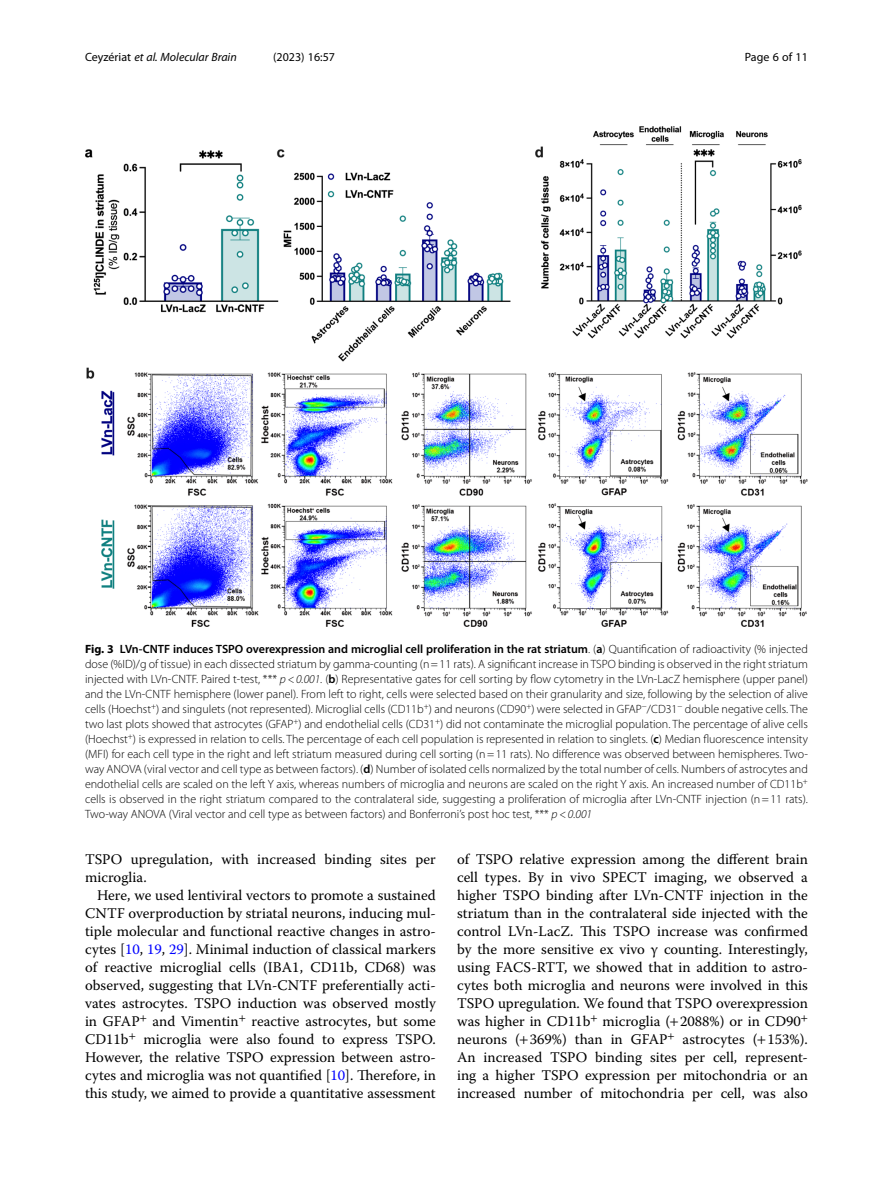
<style>
.page{position:relative;width:893px;height:1191px;background:#fff}
.page>*{position:absolute;margin:0;border:0;box-sizing:border-box;transform-origin:0 0}
.Body_Text_Indent{font:14.7px/18px "Warnock Pro";color:#000;text-align:justify}
.Body_Text{font:14.7px/18px "Warnock Pro";color:#000}
.Figure_Caption{font:300 12px/15px "Myriad Pro";color:#000;text-align:justify}
.t1{font:italic 12px "Myriad Pro";color:#000}
.t2{font:12px "Myriad Pro";color:#000}
.s1{font-style:normal}
.s2{font-weight:700}
.s3{font-weight:600}
.s4{font-style:italic}
.s5{color:#00f}
</style>
<div class="page">
<img style="left:85px;top:126px;width:723px;height:500px">
<p class="t1" style="left:85px;top:50px;width:153px"><span class="s1">Ceyzériat</span> et al. Molecular Brain</p>
<p class="t2" style="left:273px;top:50px;width:63px">(2023) 16:57</p>
<p class="t2" style="left:745px;top:50px;width:65px">Page 6 of 11</p>
<p class="Figure_Caption" style="left:85px;top:642px;width:724px"><span class="s2">Fig. 3</span> <span class="s3">LVn-CNTF induces TSPO overexpression and microglial cell proliferation in the rat striatum</span>. (<span class="s3">a</span>) Quantification of radioactivity (% injected dose (%ID)/g of tissue) in each dissected striatum by gamma-counting (n=11 rats). A significant increase in TSPO binding is observed in the right striatum injected with LVn-CNTF. Paired t-test, *** <span class="s4">p&lt;0.001.</span> (<span class="s3">b</span>) Representative gates for cell sorting by flow cytometry in the LVn-LacZ hemisphere (upper panel) and the LVn-CNTF hemisphere (lower panel). From left to right, cells were selected based on their granularity and size, following by the selection of alive cells (Hoechst<sup>+</sup>) and singulets (not represented). Microglial cells (CD11b<sup>+</sup>) and neurons (CD90<sup>+</sup>) were selected in GFAP<sup>−</sup>/CD31<sup>−</sup> double negative cells. The two last plots showed that astrocytes (GFAP<sup>+</sup>) and endothelial cells (CD31<sup>+</sup>) did not contaminate the microglial population. The percentage of alive cells (Hoechst<sup>+</sup>) is expressed in relation to cells. The percentage of each cell population is represented in relation to singlets. (<span class="s3">c</span>) Median fluorescence intensity (MFI) for each cell type in the right and left striatum measured during cell sorting (n=11 rats). No difference was observed between hemispheres. Two&shy;way ANOVA (viral vector and cell type as between factors). (<span class="s3">d</span>) Number of isolated cells normalized by the total number of cells. Numbers of astrocytes and endothelial cells are scaled on the left Y axis, whereas numbers of microglia and neurons are scaled on the right Y axis. An increased number of CD11b<sup>+ </sup>cells is observed in the right striatum compared to the contralateral side, suggesting a proliferation of microglia after LVn-CNTF injection (n=11 rats).<br>Two-way ANOVA (Viral vector and cell type as between factors) and Bonferroni’s post hoc test, *** <span class="s4">p&lt;0.001</span></p>
<p class="Body_Text" style="left:85px;top:850px;width:352px">TSPO upregulation, with increased binding sites per microglia.</p>
<p class="Body_Text_Indent" style="left:85px;top:886px;width:352px;text-indent:12px">Here, we used lentiviral vectors to promote a sustained CNTF overproduction by striatal neurons, inducing mul&shy;tiple molecular and functional reactive changes in astro&shy;cytes [<span class="s5">10</span>, <span class="s5">19</span>, <span class="s5">29</span>]. Minimal induction of classical markers of reactive microglial cells (IBA1, CD11b, CD68) was observed, suggesting that LVn-CNTF preferentially acti&shy;vates astrocytes. TSPO induction was observed mostly in GFAP<sup>+</sup> and Vimentin<sup>+</sup> reactive astrocytes, but some CD11b<sup>+</sup> microglia were also found to express TSPO.<br>However, the relative TSPO expression between astro&shy;cytes and microglia was not quantified [<span class="s5">10</span>]. Therefore, in this study, we aimed to provide a quantitative assessment</p>
<p class="Body_Text_Indent" style="left:457px;top:850px;width:352px">of TSPO relative expression among the different brain cell types. By in vivo SPECT imaging, we observed a higher TSPO binding after LVn-CNTF injection in the striatum than in the contralateral side injected with the control LVn-LacZ. This TSPO increase was confirmed by the more sensitive ex vivo γ counting. Interestingly, using FACS-RTT, we showed that in addition to astro&shy;cytes both microglia and neurons were involved in this TSPO upregulation. We found that TSPO overexpression was higher in CD11b<sup>+</sup> microglia ( 2088%) or in CD90<sup>+ </sup>neurons ( 369%) than in GFAP<sup>+</sup> astrocytes ( 153%).<br>An increased TSPO binding sites per cell, represent&shy;ing a higher TSPO expression per mitochondria or an increased number of mitochondria per cell, was also</p>
</div>
